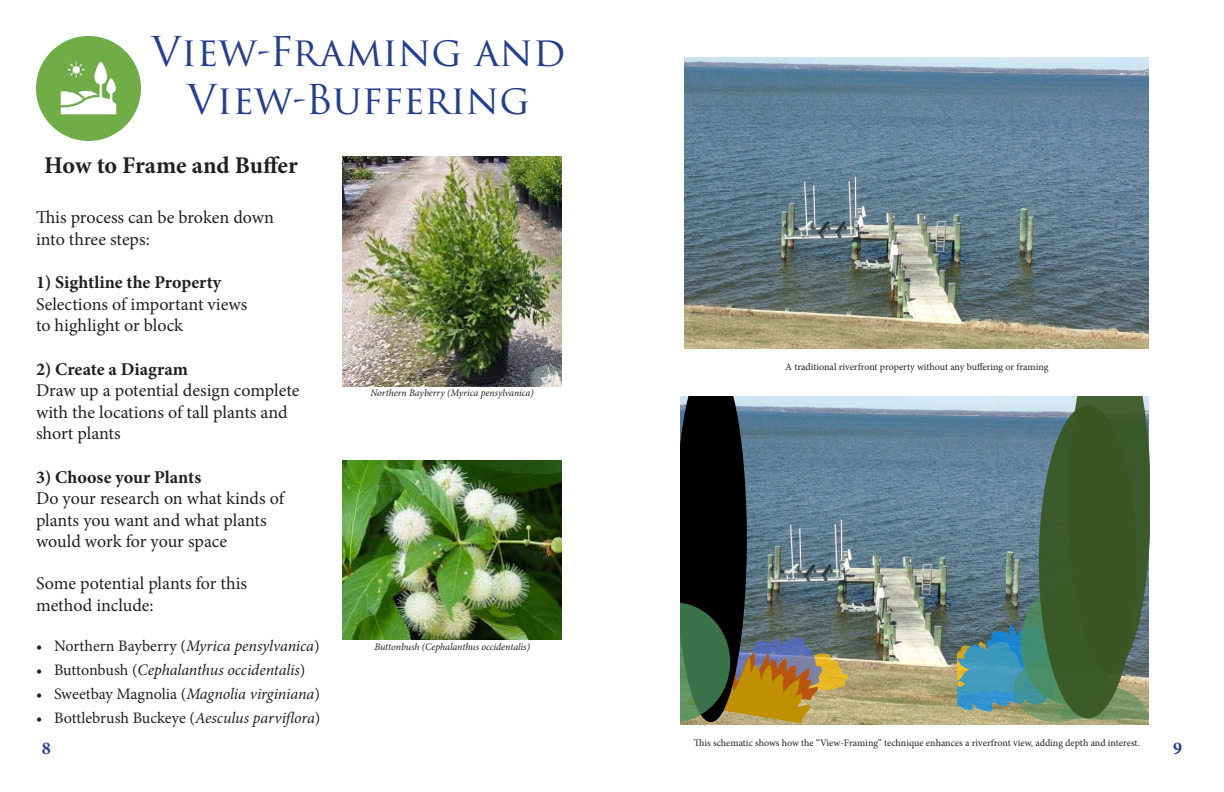
<style>
.page{position:relative;width:1224px;height:792px;background:#fff}
.page>*{position:absolute;margin:0;border:0;box-sizing:border-box;transform-origin:0 0}
.t1{font:40px/48px "Trajan Pro 3";color:#253f8e;text-align:center}
.t2{font:700 24px "Minion Pro";letter-spacing:-.005em;color:#231f20}
.t3{font:18px/21.6px "Minion Pro";letter-spacing:-.005em;color:#231f20}
.t4{font:700 18px "Minion Pro";color:#231f20}
.t5{font:700 18px "Minion Pro";color:#253f8e}
.t6{font:16px "Minion Pro";color:#231f20}
.t7{font:italic 16px "Minion Pro";letter-spacing:-.005em;color:#231f20}
.t8{font:10px "Minion Pro";color:#231f20}
.t9{font:italic 10px "Minion Pro";letter-spacing:-.005em;color:#231f20}
.s1{font-style:italic}
.s2{font-style:normal}
</style>
<div class="page">
<div style="left:36px;top:36px;width:105px;height:105px;background:#70ad47;border-radius:50%"></div>
<img style="left:60px;top:61px;width:57px;height:54px">
<img style="left:343px;top:156px;width:219px;height:230px">
<img style="left:343px;top:461px;width:219px;height:178px">
<img style="left:685px;top:58px;width:463px;height:290px">
<img style="left:681px;top:396px;width:468px;height:329px">
<svg style="left:681px;top:396px;width:167px;height:327px;background:#545f57"></svg>
<svg style="left:958px;top:396px;width:191px;height:322px;background:#628689"></svg>
<div style="left:1039px;top:405px;width:98px;height:313px;background:#385723;border-radius:50%"></div>
<p class="t1" style="left:151px;top:29px;width:416px">View-Framing and<br>View-Buffering</p>
<p class="t2" style="left:44px;top:148px;width:255px">How to Frame and Buffer</p>
<p class="t3" style="left:36px;top:207px;width:239px">This process can be broken down into three steps:</p>
<p class="t4" style="left:36px;top:270px;width:187px">1) Sightline the Property</p>
<p class="t3" style="left:36px;top:293px;width:213px">Selections of important views to highlight or block</p>
<p class="t4" style="left:36px;top:356px;width:154px">2) Create a Diagram</p>
<p class="t3" style="left:36px;top:380px;width:265px">Draw up a potential design complete with the locations of tall plants and short plants</p>
<p class="t4" style="left:36px;top:464px;width:167px">3) Choose your Plants</p>
<p class="t3" style="left:36px;top:488px;width:250px">Do your research on what kinds of plants you want and what plants would work for your space</p>
<p class="t3" style="left:36px;top:573px;width:213px">Some potential plants for this</p>
<p class="t3" style="left:36px;top:594px;width:119px">method include:</p>
<p class="t6" style="left:36px;top:636px;width:285px">• Northern Bayberry (<span class="s1">Myrica pensylvanica</span>)</p>
<p class="t7" style="left:36px;top:659px;width:271px"><span class="s2">• Buttonbush (</span>Cephalanthus occidentalis<span class="s2">)</span></p>
<p class="t6" style="left:36px;top:684px;width:285px">• Sweetbay Magnolia (<span class="s1">Magnolia virginiana</span>)</p>
<p class="t6" style="left:36px;top:708px;width:286px">• Bottlebrush Buckeye (<span class="s1">Aesculus parviflora</span>)</p>
<p class="t9" style="left:371px;top:386px;width:165px">Northern Bayberry (Myrica pensylvanica)</p>
<p class="t9" style="left:374px;top:640px;width:157px">Buttonbush (Cephalanthus occidentalis)</p>
<p class="t8" style="left:785px;top:360px;width:265px">A traditional riverfront property without any buffering or framing</p>
<p class="t8" style="left:694px;top:736px;width:448px">This schematic shows how the “View-Framing” technique enhances a riverfront view, adding depth and interest.</p>
<p class="t5" style="left:42px;top:736px;width:10px">8</p>
<p class="t5" style="left:1173px;top:736px;width:10px">9</p>
</div>
